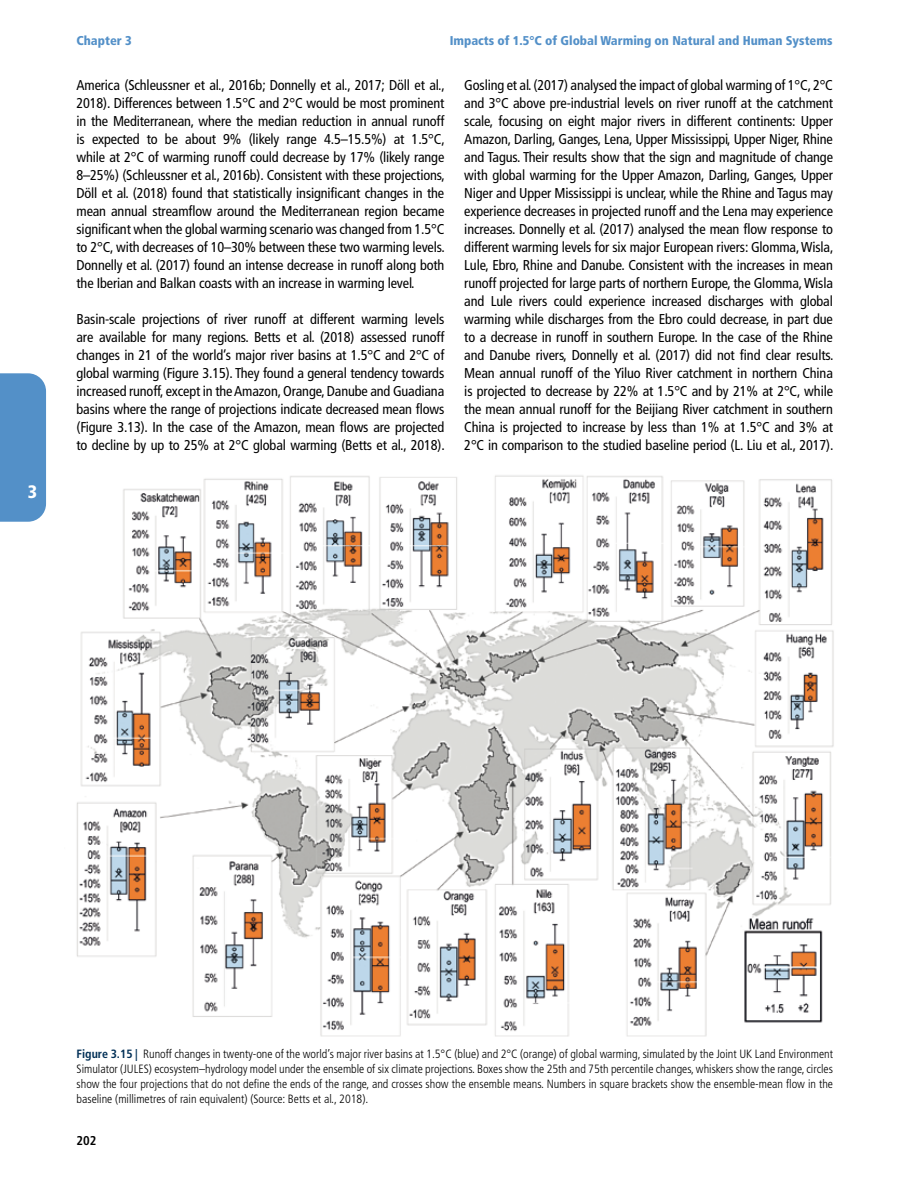
<style>
.page{position:relative;width:918px;height:1188px;background:#fff}
.page>*{position:absolute;margin:0;border:0;box-sizing:border-box;transform-origin:0 0}
.t1{font:900 condensed 18px "Frutiger LT Pro";color:#fff}
.t2{font:condensed 14.25px/18px "Frutiger LT Pro";letter-spacing:-.01em;color:#000;text-align:justify}
.t3{font:900 condensed 12.75px "Frutiger LT Pro";color:#5390c8}
.t4{font:700 condensed 12.75px "Frutiger LT Pro";color:#000}
.t5{font:300 condensed 12px/15px "Frutiger LT Pro";color:#000;text-align:justify}
.s1{font-weight:700;color:#002f56}
</style>
<div class="page">
<div style="left:0;top:373px;width:46px;height:149px;background:#5390c8"></div>
<img style="left:76px;top:475px;width:758px;height:562px">
<p class="t1" style="left:28px;top:481px;width:11px">3</p>
<p class="t3" style="left:77px;top:33px;width:57px">Chapter 3</p>
<p class="t3" style="left:450px;top:33px;width:384px">Impacts of 1.5°C of Global Warming on Natural and Human Systems</p>
<p class="t2" style="left:77px;top:76px;width:370px">America (Schleussner et al., 2016b; Donnelly et al., 2017; Döll et al., 2018). Differences between 1.5°C and 2°C would be most prominent in the Mediterranean, where the median reduction in annual runoff is expected to be about 9% (likely range 4.5–15.5%) at 1.5°C, while at 2°C of warming runoff could decrease by 17% (likely range 8–25%) (Schleussner et al., 2016b). Consistent with these projections, Döll et al. (2018) found that statistically insignificant changes in the mean annual streamflow around the Mediterranean region became significant when the global warming scenario was changed from 1.5°C to 2°C, with decreases of 10–30% between these two warming levels.<br>Donnelly et al. (2017) found an intense decrease in runoff along both the Iberian and Balkan coasts with an increase in warming level.</p>
<p class="t2" style="left:77px;top:310px;width:370px">Basin-scale projections of river runoff at different warming levels are available for many regions. Betts et al. (2018) assessed runoff changes in 21 of the world’s major river basins at 1.5°C and 2°C of global warming (Figure 3.15). They found a general tendency towards increased runoff, except in the Amazon, Orange, Danube and Guadiana basins where the range of projections indicate decreased mean flows (Figure 3.13). In the case of the Amazon, mean flows are projected to decline by up to 25% at 2°C global warming (Betts et al., 2018).</p>
<p class="t2" style="left:464px;top:76px;width:371px">Gosling et al. (2017) analysed the impact of global warming of 1°C, 2°C and 3°C above pre-industrial levels on river runoff at the catchment scale, focusing on eight major rivers in different continents: Upper Amazon, Darling, Ganges, Lena, Upper Mississippi, Upper Niger, Rhine and Tagus. Their results show that the sign and magnitude of change with global warming for the Upper Amazon, Darling, Ganges, Upper Niger and Upper Mississippi is unclear, while the Rhine and Tagus may experience decreases in projected runoff and the Lena may experience increases. Donnelly et al. (2017) analysed the mean flow response to different warming levels for six major European rivers: Glomma, Wisla, Lule, Ebro, Rhine and Danube. Consistent with the increases in mean runoff projected for large parts of northern Europe, the Glomma, Wisla and Lule rivers could experience increased discharges with global warming while discharges from the Ebro could decrease, in part due to a decrease in runoff in southern Europe. In the case of the Rhine and Danube rivers, Donnelly et al. (2017) did not find clear results.<br>Mean annual runoff of the Yiluo River catchment in northern China is projected to decrease by 22% at 1.5°C and by 21% at 2°C, while the mean annual runoff for the Beijiang River catchment in southern China is projected to increase by less than 1% at 1.5°C and 3% at 2°C in comparison to the studied baseline period (L. Liu et al., 2017).</p>
<p class="t5" style="left:77px;top:1047px;width:758px"><span class="s1">Figure 3.15 |</span> Runoff changes in twenty-one of the world’s major river basins at 1.5°C (blue) and 2°C (orange) of global warming, simulated by the Joint UK Land Environment Simulator (JULES) ecosystem–hydrology model under the ensemble of six climate projections. Boxes show the 25th and 75th percentile changes, whiskers show the range, circles show the four projections that do not define the ends of the range, and crosses show the ensemble means. Numbers in square brackets show the ensemble-mean flow in the baseline (millimetres of rain equivalent) (Source: Betts et al., 2018).</p>
<p class="t4" style="left:77px;top:1133px;width:21px">202</p>
</div>
